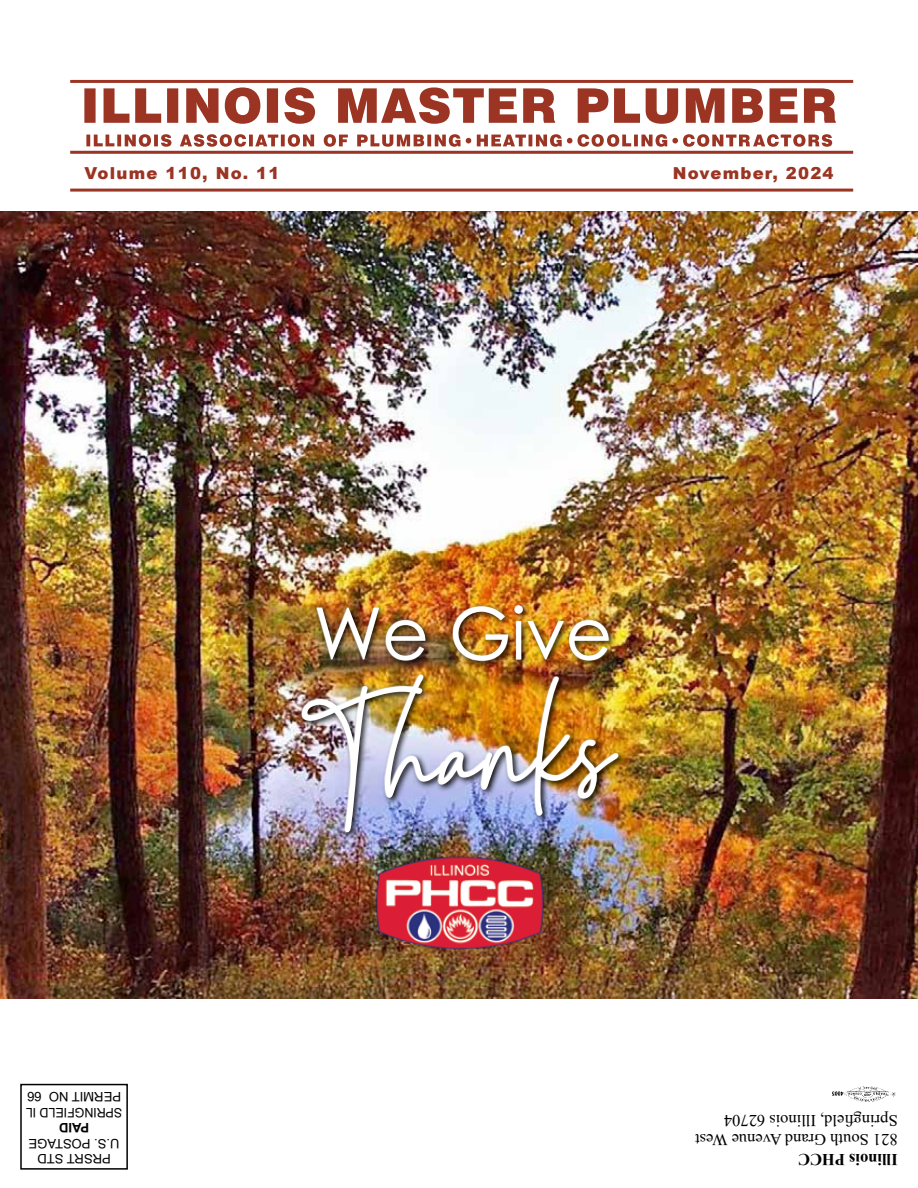
<style>
.page{position:relative;width:918px;height:1188px;background:#fff}
.page>*{position:absolute;margin:0;border:0;box-sizing:border-box;transform-origin:0 0}
.t1{font:16.5px/19.5px "Times New Roman";color:#000}
.t2{font:900 16.5px "Arial";letter-spacing:.075em;color:#9b3423}
.t3{font:700 16.5px "Times New Roman";color:#000}
.t4{font:13.05px/15.6px "Arial";color:#000;scale:.95 1}
.t5{font:13.05px/15.6px "Arial";color:#000;text-align:center}
.t6{font:700 13.05px "Arial";color:#000}
</style>
<div class="page">
<img style="left:0;top:212px;width:918px;height:787px">
<div style="left:20px;top:1084px;width:108px;height:86px;border:2px solid #000"></div>
<img style="left:832px;top:1086px;width:64px;height:16px">
<hr style="left:70px;top:189px;width:783px;height:3px;background:#9b3423">
<hr style="left:70px;top:151px;width:783px;height:3px;background:#9b3423">
<hr style="left:70px;top:80px;width:783px;height:3px;background:#9b3423">
<svg style="left:84px;top:87px;width:752px;height:37px"></svg>
<svg style="left:86px;top:134px;width:746px;height:13px"></svg>
<img style="left:298px;top:671px;width:328px;height:169px">
<img style="left:300px;top:664px;width:323px;height:171px">
<img style="left:302px;top:675px;width:316px;height:157px">
<img style="left:313px;top:602px;width:303px;height:67px">
<div style="left:316px;top:605px;width:293px;height:57px;background:#fff;opacity:.84"></div>
<img style="left:317px;top:606px;width:292px;height:55px">
<img style="left:376px;top:855px;width:168px;height:95px">
<p class="t2" style="left:84px;top:161px;width:197px">Volume 110, No. 11</p>
<p class="t2" style="left:673px;top:161px;width:162px">November, 2024</p>
<p class="t4" style="left:122px;top:1120px;width:103px;rotate:-180deg">SPRINGFIELD IL<br>PERMIT NO 66</p>
<p class="t6" style="left:89px;top:1137px;width:32px;rotate:-180deg">PAID</p>
<p class="t5" style="left:120px;top:1167px;width:92px;rotate:-180deg">PRSRT STD<br>U.S. POSTAGE</p>
<p class="t1" style="left:898px;top:1150px;width:204px;rotate:-180deg">821 South Grand Avenue West<br>Springfield, Illinois 62704</p>
<p class="t3" style="left:898px;top:1171px;width:101px;rotate:-180deg">Illinois PHCC</p>
</div>
